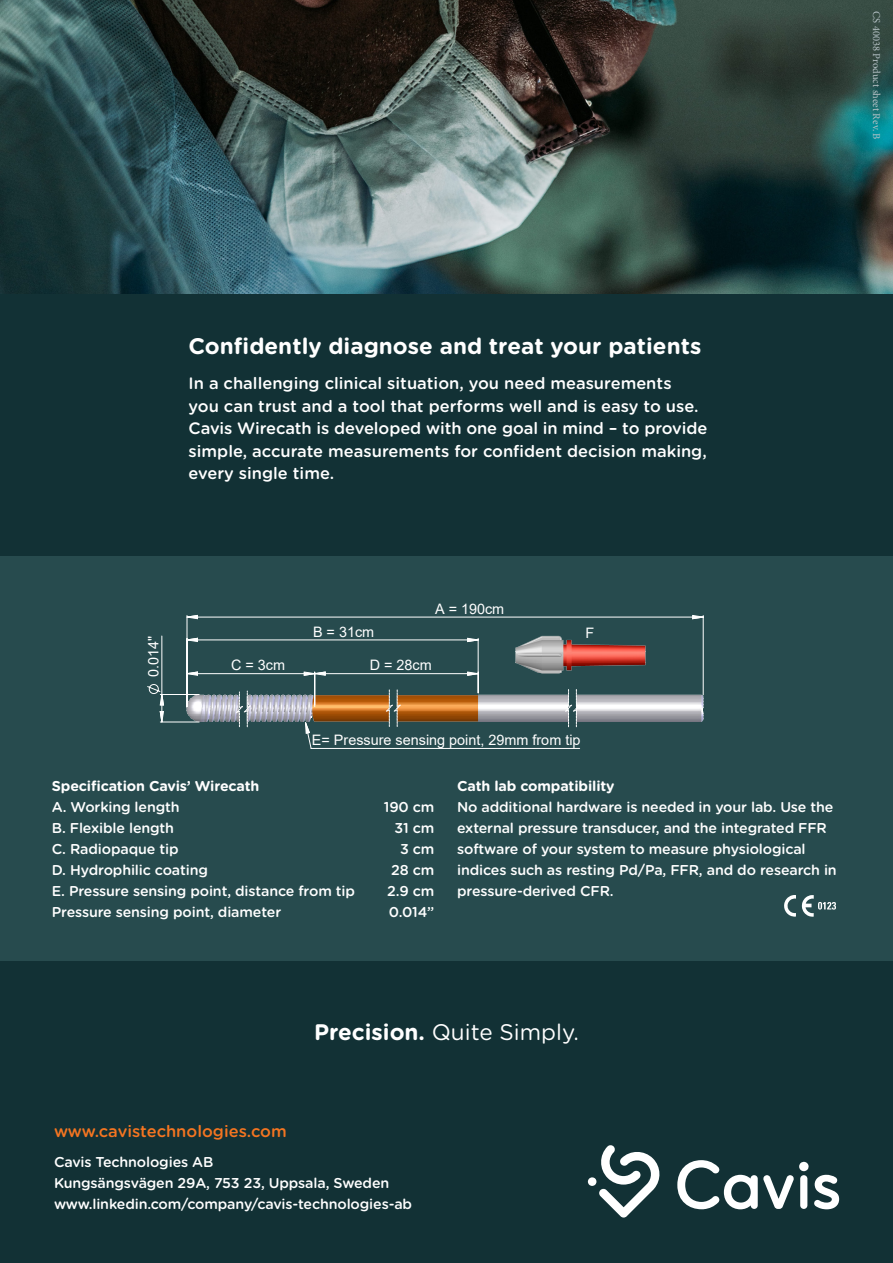
<style>
.page{position:relative;width:893px;height:1263px;background:#fff}
.page>*{position:absolute;margin:0;border:0;box-sizing:border-box;transform-origin:0 0}
.Sub_heading{font:700 22.5px "Gotham Rounded";color:#fff}
.Sub_heading-2{font:22.5px "Gotham Rounded";color:#fff}
.Intro_text{font:500 16.5px/22.5px "Gotham Rounded";color:#fff}
.Intro_text-2{font:500 16.5px "Gotham Rounded";color:#f47521}
.t1{font:14.4px "Arial";color:#fff}
.Details_text{font:500 14.25px/21px "Gotham Rounded";letter-spacing:-.01em;color:#fff}
.Details_text-2{font:700 14.25px "Gotham Rounded";letter-spacing:-.01em;color:#fff}
.t2{font:10.5px "Minion Pro";color:#b7c3c7}
.s1{font-weight:700}
</style>
<div class="page">
<div style="left:0;top:291px;width:893px;height:972px;background:#123135"></div>
<div style="left:0;top:556px;width:893px;height:405px;background:#274b4e"></div>
<svg style="left:677px;top:1160px;width:162px;height:49px"></svg>
<svg style="left:588px;top:1145px;width:72px;height:72px"></svg>
<img style="left:0;top:0;width:893px;height:293px">
<svg style="left:307px;top:734px;width:273px;height:15px"></svg>
<hr style="left:160px;top:694px;width:39px;height:1px;background:#fff">
<hr style="left:160px;top:722px;width:39px;height:1px;background:#fff">
<hr style="left:162px;top:636px;width:1px;height:58px;background:#fff">
<svg style="left:186px;top:615px;width:518px;height:119px"></svg>
<svg style="left:147px;top:684px;width:17px;height:39px"></svg>
<svg style="left:784px;top:895px;width:12px;height:22px"></svg>
<svg style="left:802px;top:895px;width:34px;height:22px"></svg>
<p class="t2" style="left:883px;top:11px;width:130px;rotate:90deg">CS 40038 Product sheet Rev. B</p>
<p class="Sub_heading" style="left:189px;top:330px;width:514px">Confidently diagnose and treat your patients</p>
<p class="Intro_text" style="left:189px;top:371px;width:520px">In a challenging clinical situation, you need measurements<br>you can trust and a tool that performs well and is easy to use.<br>Cavis Wirecath is developed with one goal in mind – to provide simple, accurate measurements for confident decision making, every single time.</p>
<p class="t1" style="left:144px;top:677px;width:43px;rotate:-90deg">0.014"</p>
<p class="t1" style="left:231px;top:655px;width:56px">C = 3cm</p>
<p class="t1" style="left:313px;top:622px;width:63px">B = 31cm</p>
<p class="t1" style="left:435px;top:599px;width:71px">A = 190cm</p>
<p class="t1" style="left:370px;top:655px;width:64px">D = 28cm</p>
<p class="t1" style="left:585px;top:623px;width:10px">F</p>
<p class="t1" style="left:312px;top:730px;width:270px">E= Pressure sensing point, 29mm from tip</p>
<p class="Details_text-2" style="left:52px;top:776px;width:209px">Specification Cavis’ Wirecath</p>
<p class="Details_text" style="left:52px;top:796px;width:129px">A. Working length</p>
<p class="Details_text" style="left:384px;top:796px;width:52px">190 cm</p>
<p class="Details_text" style="left:52px;top:817px;width:124px">B. Flexible length</p>
<p class="Details_text" style="left:395px;top:817px;width:41px">31 cm</p>
<p class="Details_text" style="left:52px;top:838px;width:128px">C. Radiopaque tip</p>
<p class="Details_text" style="left:400px;top:838px;width:36px">3 cm</p>
<p class="Details_text" style="left:52px;top:859px;width:158px">D. Hydrophilic coating</p>
<p class="Details_text" style="left:391px;top:859px;width:45px">28 cm</p>
<p class="Details_text" style="left:52px;top:880px;width:305px">E. Pressure sensing point, distance from tip</p>
<p class="Details_text" style="left:387px;top:880px;width:49px">2.9 cm</p>
<p class="Details_text" style="left:52px;top:901px;width:231px">Pressure sensing point, diameter</p>
<p class="Details_text" style="left:389px;top:901px;width:47px">0.014”</p>
<p class="Details_text-2" style="left:457px;top:776px;width:159px">Cath lab compatibility</p>
<p class="Details_text" style="left:457px;top:796px;width:381px">No additional hardware is needed in your lab. Use the external pressure transducer, and the integrated FFR software of your system to measure physiological indices such as resting Pd/Pa, FFR, and do research in pressure-derived CFR.</p>
<p class="Sub_heading-2" style="left:314px;top:1017px;width:266px"><span class="s1">Precision.</span> Quite Simply.</p>
<p class="Intro_text-2" style="left:54px;top:1120px;width:234px">www.cavistechnologies.com</p>
<p class="Details_text" style="left:54px;top:1151px;width:360px">Cavis Technologies AB<br>Kungsängsvägen 29A, 753 23, Uppsala, Sweden www.linkedin.com/company/cavis-technologies-ab</p>
</div>
